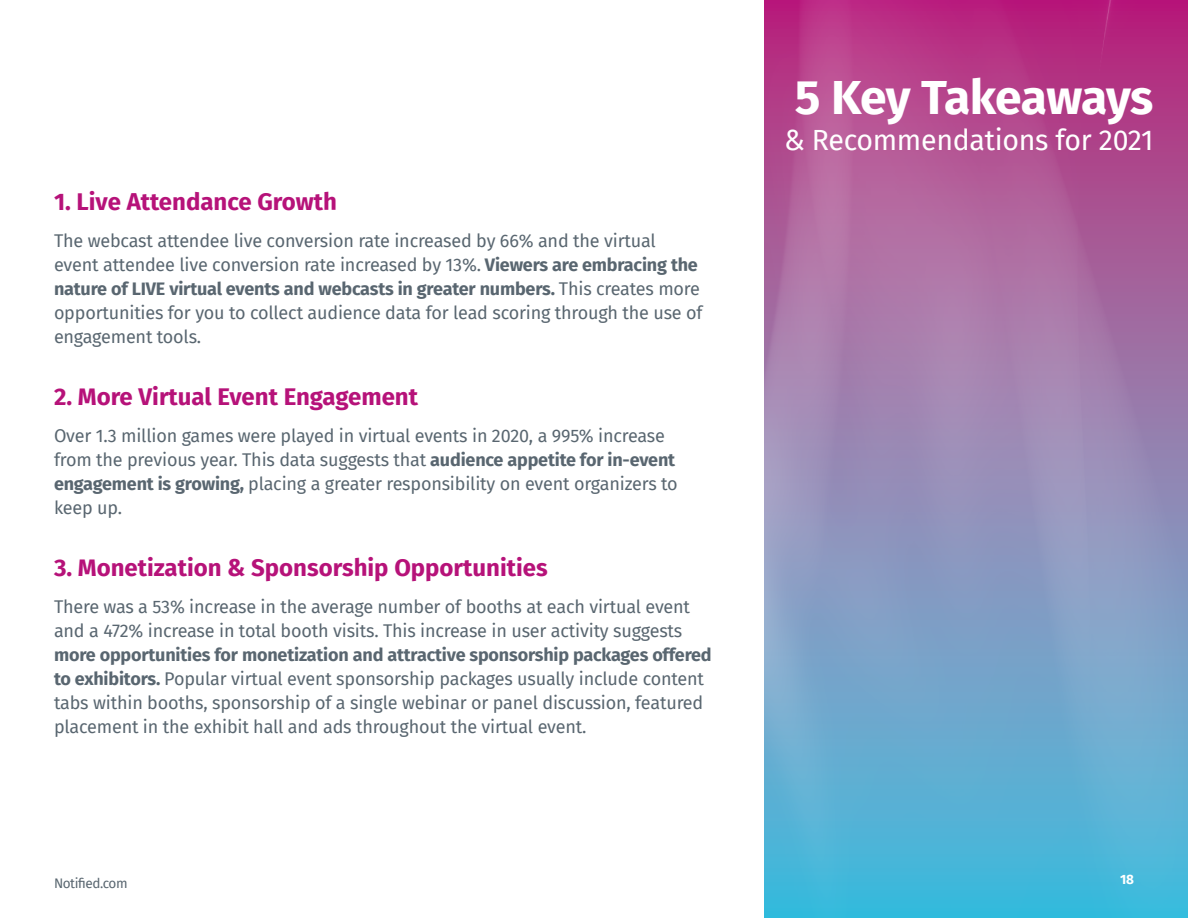
<style>
.page{position:relative;width:1188px;height:918px;background:#fff}
.page>*{position:absolute;margin:0;border:0;box-sizing:border-box;transform-origin:0 0}
.t1{font:700 48px "Fira Sans";letter-spacing:-.02em;color:#fff}
.t2{font:28.5px "Fira Sans";letter-spacing:-.01em;color:#fff}
.t3{font:700 24px "Fira Sans";color:#b61279}
.t4{font:18px/24px "Fira Sans";letter-spacing:-.01em;color:#596670}
.t5{font:13.5px "Fira Sans";letter-spacing:-.03em;color:#596670}
.t6{font:700 13.5px "Fira Sans";color:#fff}
.s1{font-weight:700}
</style>
<div class="page">
<img style="left:765px;top:0;width:423px;height:918px">
<h3 class="t3" style="left:54px;top:181px;width:284px">1. Live Attendance Growth</h3>
<p class="t4" style="left:54px;top:228px;width:650px">The webcast attendee live conversion rate increased by 66% and the virtual event attendee live conversion rate increased by 13%. <span class="s1">Viewers are embracing the nature of LIVE virtual events and webcasts in greater numbers.</span> This creates more opportunities for you to collect audience data for lead scoring through the use of engagement tools.</p>
<h3 class="t3" style="left:54px;top:376px;width:366px">2. More Virtual Event Engagement</h3>
<p class="t4" style="left:54px;top:423px;width:625px">Over 1.3 million games were played in virtual events in 2020, a 995% increase from the previous year. This data suggests that <span class="s1">audience appetite for in-event engagement is growing,</span> placing a greater responsibility on event organizers to keep up.</p>
<h3 class="t3" style="left:54px;top:547px;width:495px">3. Monetization &amp; Sponsorship Opportunities</h3>
<p class="t4" style="left:54px;top:594px;width:638px">There was a 53% increase in the average number of booths at each virtual event and a 472% increase in total booth visits. This increase in user activity suggests</p>
<p class="t4" style="left:54px;top:642px;width:659px"><span class="s1">more opportunities for monetization and attractive sponsorship packages offered to exhibitors.</span> Popular virtual event sponsorship packages usually include content tabs within booths, sponsorship of a single webinar or panel discussion, featured placement in the exhibit hall and ads throughout the virtual event.</p>
<p class="t5" style="left:54px;top:873px;width:75px">Notified.com</p>
<h1 class="t1" style="left:795px;top:57px;width:360px">5 Key Takeaways</h1>
<h2 class="t2" style="left:784px;top:118px;width:371px">&amp; Recommendations for 2021</h2>
<p class="t6" style="left:1120px;top:868px;width:15px">18</p>
</div>
